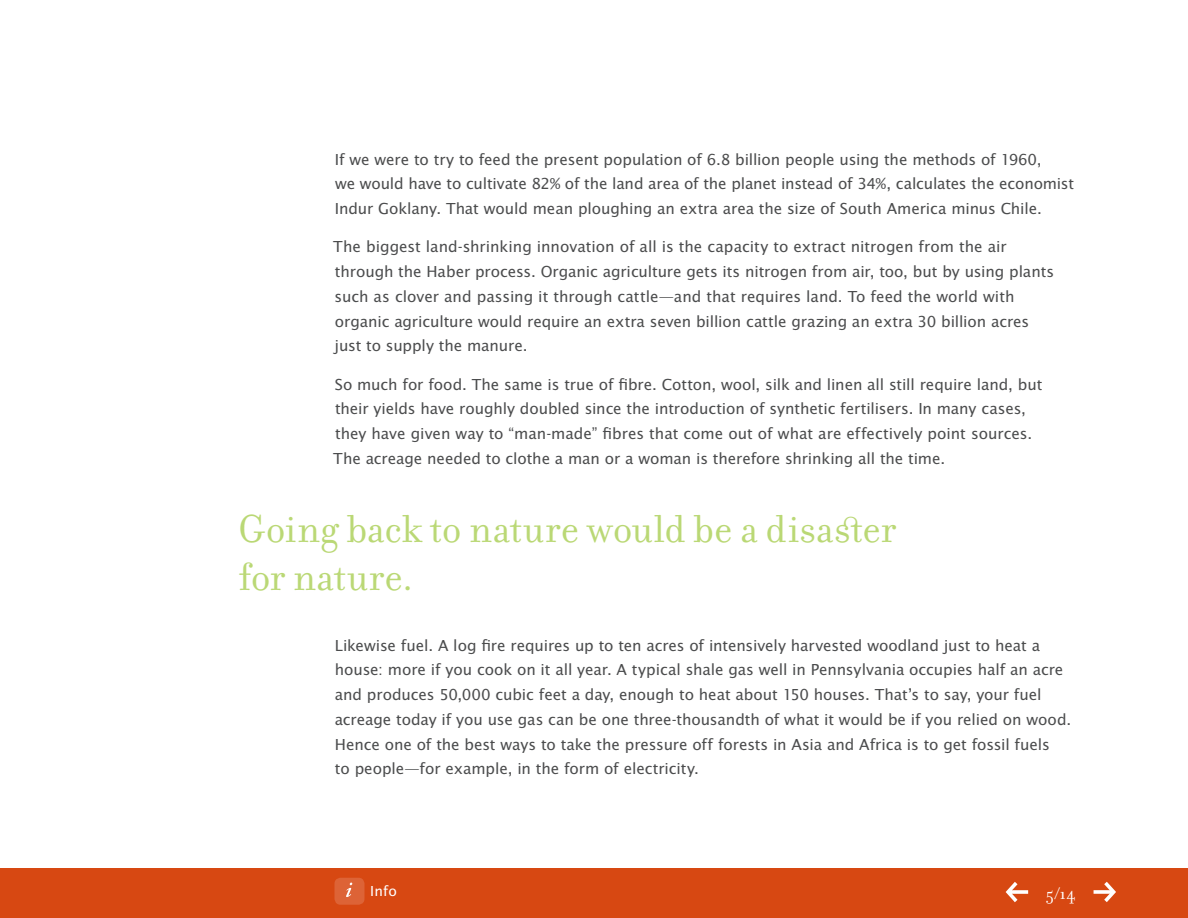
<style>
.page{position:relative;width:1188px;height:918px;background:#fff}
.page>*{position:absolute;margin:0;border:0;box-sizing:border-box;transform-origin:0 0}
.t1{font:42px/48px "Filosofia OT";color:#bad875}
.t2{font:18px "Filosofia OT";color:#fff}
.t3{font:16.5px/24.8px "Lucida Sans EFOP";letter-spacing:-.005em;color:#4b4c4d}
.t4{font:15px "Lucida Sans EFOP";color:#fff}
</style>
<div class="page">
<div style="left:0;top:869px;width:1188px;height:49px;background:#d74812"></div>
<div style="left:334px;top:878px;width:30px;height:27px;background:#dd6336;border-radius:6px"></div>
<svg style="left:346px;top:883px;width:6px;height:14px"></svg>
<svg style="left:1006px;top:882px;width:22px;height:20px"></svg>
<svg style="left:1094px;top:882px;width:22px;height:20px"></svg>
<p class="t3" style="left:335px;top:148px;width:741px">If we were to try to feed the present population of 6.8 billion people using the methods of 1960,<br>we would have to cultivate 82% of the land area of the planet instead of 34%, calculates the economist<br>Indur Goklany. That would mean ploughing an extra area the size of South America minus Chile.</p>
<p class="t3" style="left:333px;top:235px;width:722px">The biggest land-shrinking innovation of all is the capacity to extract nitrogen from the air through the Haber process. Organic agriculture gets its nitrogen from air, too, but by using plants such as clover and passing it through cattle—and that requires land. To feed the world with organic agriculture would require an extra seven billion cattle grazing an extra 30 billion acres just to supply the manure.</p>
<p class="t3" style="left:333px;top:373px;width:711px">So much for food. The same is true of fibre. Cotton, wool, silk and linen all still require land, but their yields have roughly doubled since the introduction of synthetic fertilisers. In many cases, they have given way to “man-made” fibres that come out of what are effectively point sources.<br>The acreage needed to clothe a man or a woman is therefore shrinking all the time.</p>
<h1 class="t1" style="left:238px;top:506px;width:659px">Going back to nature would be a disaster for nature.</h1>
<p class="t3" style="left:335px;top:634px;width:738px">Likewise fuel. A log fire requires up to ten acres of intensively harvested woodland just to heat a house: more if you cook on it all year. A typical shale gas well in Pennsylvania occupies half an acre and produces 50,000 cubic feet a day, enough to heat about 150 houses. That’s to say, your fuel acreage today if you use gas can be one three-thousandth of what it would be if you relied on wood.<br>Hence one of the best ways to take the pressure off forests in Asia and Africa is to get fossil fuels<br>to people—for example, in the form of electricity.</p>
<p class="t4" style="left:370px;top:883px;width:28px">Info</p>
<p class="t2" style="left:1046px;top:884px;width:31px">5/14</p>
</div>
